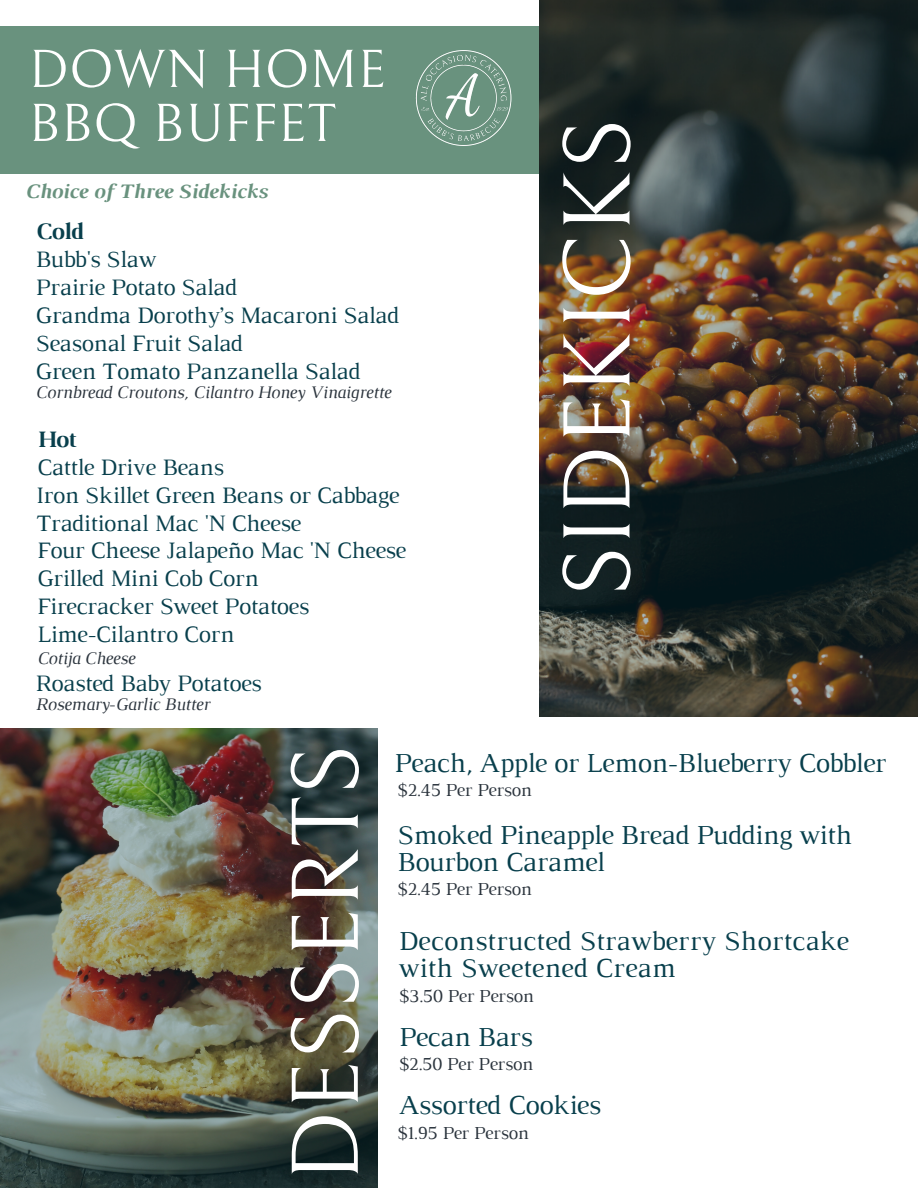
<style>
.page{position:relative;width:918px;height:1188px;background:#fff}
.page>*{position:absolute;margin:0;border:0;box-sizing:border-box;transform-origin:0 0}
.t1{font:96px "Bellefair";color:#fff}
.t2{font:54px/54px "Bellefair";letter-spacing:.005em;color:#fff}
.t3{font:28.05px/27px "Luthier";letter-spacing:-.02em;color:#083f4c}
.t4{font:28.05px/27px "Luthier";color:#083f4c}
.t5{font:24px/27.9px "Luthier";letter-spacing:-.02em;color:#083f4c}
.t6{font:700 24px "Luthier";letter-spacing:-.02em;color:#083f4c}
.t7{font:italic 700 21px "Luthier";letter-spacing:-.02em;color:#69927e}
.t8{font:18.75px "Luthier";letter-spacing:-.02em;color:#2b343d}
.t9{font:italic 18px "Luthier";letter-spacing:-.02em;color:#2b343d}
</style>
<div class="page">
<div style="left:0;top:27px;width:559px;height:147px;background:#69927e"></div>
<svg style="left:539px;top:0;width:379px;height:717px;background:#39342a"></svg>
<img style="left:0;top:729px;width:378px;height:459px">
<img style="left:416px;top:51px;width:96px;height:94px">
<h2 class="t2" style="left:29px;top:44px;width:359px">DOWN HOME<br>BBQ BUFFET</h2>
<p class="t7" style="left:24px;top:183px;width:244px">Choice of Three Sidekicks</p>
<p class="t6" style="left:36px;top:223px;width:49px">Cold</p>
<p class="t5" style="left:36px;top:247px;width:122px">Bubb's Slaw</p>
<p class="t5" style="left:36px;top:275px;width:203px">Prairie Potato Salad</p>
<p class="t5" style="left:36px;top:303px;width:365px">Grandma Dorothy’s Macaroni Salad<br>Seasonal Fruit Salad<br>Green Tomato Panzanella Salad</p>
<p class="t9" style="left:36px;top:385px;width:357px">Cornbread Croutons, Cilantro Honey Vinaigrette</p>
<p class="t6" style="left:37px;top:431px;width:40px">Hot</p>
<p class="t5" style="left:37px;top:455px;width:188px">Cattle Drive Beans</p>
<p class="t5" style="left:36px;top:483px;width:365px">Iron Skillet Green Beans or Cabbage<br>Traditional Mac 'N Cheese</p>
<p class="t5" style="left:37px;top:538px;width:371px">Four Cheese Jalapeño Mac 'N Cheese</p>
<p class="t5" style="left:37px;top:566px;width:274px">Grilled Mini Cob Corn<br>Firecracker Sweet Potatoes</p>
<p class="t5" style="left:37px;top:622px;width:199px">Lime-Cilantro Corn</p>
<p class="t9" style="left:37px;top:652px;width:100px">Cotija Cheese</p>
<p class="t5" style="left:36px;top:671px;width:228px">Roasted Baby Potatoes</p>
<p class="t9" style="left:36px;top:698px;width:176px">Rosemary-Garlic Butter</p>
<h1 class="t1" style="left:546px;top:597px;width:480px;rotate:-90deg">SIDEKICKS</h1>
<h1 class="t1" style="left:274px;top:1182px;width:439px;rotate:-90deg">DESSERTS</h1>
<p class="t3" style="left:394px;top:751px;width:494px">Peach, Apple or Lemon-Blueberry Cobbler</p>
<p class="t8" style="left:397px;top:783px;width:136px">$2.45 Per Person</p>
<p class="t3" style="left:397px;top:823px;width:456px">Smoked Pineapple Bread Pudding with<br>Bourbon Caramel</p>
<p class="t8" style="left:397px;top:882px;width:136px">$2.45 Per Person</p>
<p class="t4" style="left:399px;top:930px;width:452px">Deconstructed Strawberry Shortcake with Sweetened Cream</p>
<p class="t8" style="left:399px;top:989px;width:137px">$3.50 Per Person</p>
<p class="t3" style="left:399px;top:1025px;width:136px">Pecan Bars</p>
<p class="t8" style="left:399px;top:1057px;width:136px">$2.50 Per Person</p>
<p class="t3" style="left:399px;top:1094px;width:204px">Assorted Cookies</p>
<p class="t8" style="left:397px;top:1126px;width:133px">$1.95 Per Person</p>
</div>
